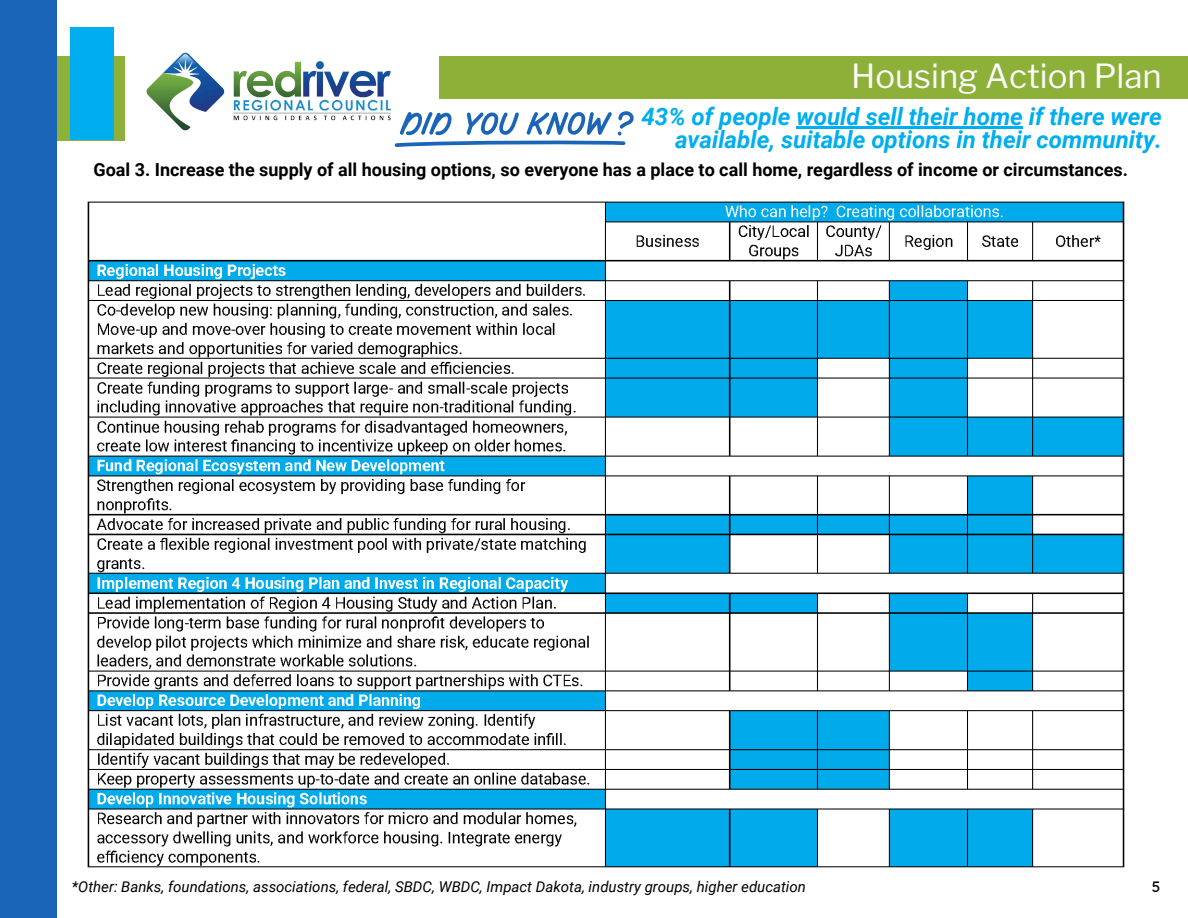
<style>
.page{position:relative;width:1188px;height:918px;background:#fff}
.page>*{position:absolute;margin:0;border:0;box-sizing:border-box;transform-origin:0 0}
.t1{font:33px "Libre Franklin";color:#fdfdfd}
.t2{font:italic 700 24px/23.7px "Roboto";color:#00aeef;text-align:right}
.t3{font:700 18px "Roboto";color:#000}
.t4{font:italic 15px "Roboto";color:#000}
.t5{font:15px "Lexend Deca";color:#000}
</style>
<div class="page">
<div style="left:439px;top:56px;width:749px;height:42px;background:#8cb038"></div>
<img style="left:146px;top:52px;width:245px;height:79px">
<div style="left:44px;top:56px;width:81px;height:84px;background:#8cb038"></div>
<div style="left:71px;top:28px;width:43px;height:112px;background:#00aeef"></div>
<div style="left:0;top:0;width:57px;height:918px;background:#1b65b9"></div>
<svg style="left:395px;top:111px;width:239px;height:36px"></svg>
<img style="left:87px;top:201px;width:1038px;height:667px">
<hr style="left:797px;top:127px;width:226px;height:2px;background:#00aeef">
<h2 class="t1" style="left:851px;top:56px;width:312px">Housing Action Plan</h2>
<h3 class="t2" style="left:641px;top:104px;width:522px">43% of people would sell their home if there were available, suitable options in their community.</h3>
<p class="t3" style="left:93px;top:159px;width:1036px">Goal 3. Increase the supply of all housing options, so everyone has a place to call home, regardless of income or circumstances.</p>
<p class="t4" style="left:72px;top:878px;width:736px">*Other: Banks, foundations, associations, federal, SBDC, WBDC, Impact Dakota, industry groups, higher education</p>
<p class="t5" style="left:1152px;top:877px;width:10px">5</p>
</div>
